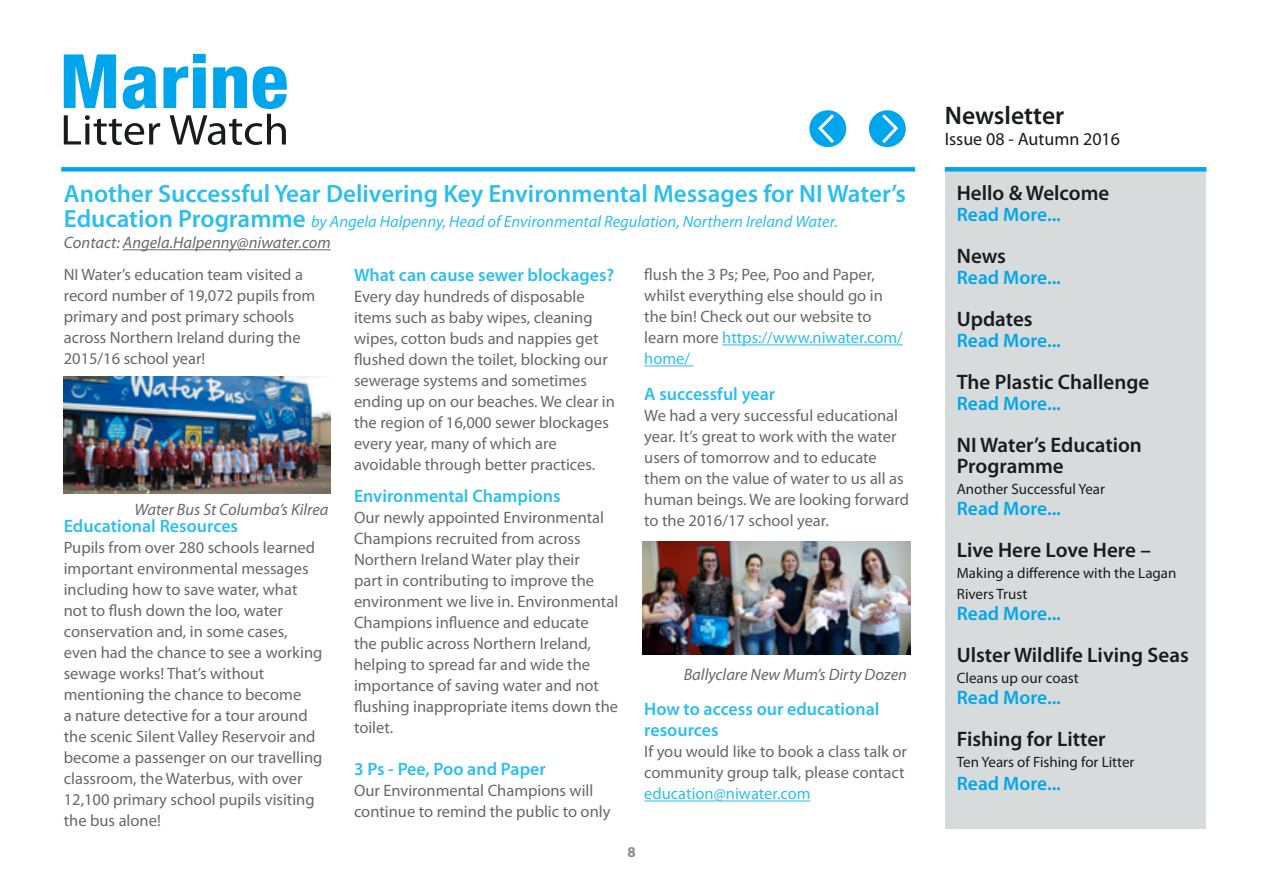
<style>
.page{position:relative;width:1263px;height:893px;background:#fff}
.page>*{position:absolute;margin:0;border:0;box-sizing:border-box;transform-origin:0 0}
.t1{font:600 25.5px "Myriad Pro";color:#1a1b1f}
.Body_text{font:600 25.05px "Myriad Pro";color:#2cbef0}
.t2{font:600 21px/21px "Myriad Pro";color:#1a1b1f}
.t3{font:600 19.5px "Myriad Pro";color:#00a6eb}
.Body_text-2{font:600 18px/21px "Myriad Pro";color:#2cbef0}
.t4{font:18px "Myriad Pro";color:#1a1b1f}
.Body_text-3{font:16.5px/21px "Myriad Pro";color:#68676b}
.Body_text-4{font:italic 16.5px "Myriad Pro";color:#68676b}
.Body_text-5{font:italic 16.5px "Myriad Pro";color:#2cbef0}
.t5{font:15px/21px "Myriad Pro";color:#1a1b1f}
.t6{font:700 15px "Myriad Pro";color:#948784}
.s1{font-weight:600;font-style:normal;font-size:25.05px}
.s2{color:#2cbef0}
</style>
<div class="page">
<div style="left:945px;top:169px;width:261px;height:660px;background:#d8dbdc"></div>
<div style="left:61px;top:167px;width:854px;height:5px;background:#00a6eb"></div>
<div style="left:945px;top:167px;width:261px;height:5px;background:#00a6eb"></div>
<svg style="left:64px;top:54px;width:223px;height:91px"></svg>
<div style="left:809px;top:110px;width:37px;height:37px;background:#00a6eb;border-radius:50%"></div>
<svg style="left:816px;top:111px;width:21px;height:35px"></svg>
<div style="left:869px;top:110px;width:37px;height:37px;background:#00a6eb;border-radius:50%"></div>
<svg style="left:879px;top:111px;width:21px;height:35px"></svg>
<hr style="left:722px;top:344px;width:181px;height:1px;background:#2cbef0">
<hr style="left:644px;top:365px;width:50px;height:1px;background:#2cbef0">
<hr style="left:644px;top:800px;width:166px;height:1px;background:#2cbef0">
<img style="left:64px;top:377px;width:266px;height:116px">
<img style="left:642px;top:541px;width:268px;height:114px">
<hr style="left:123px;top:249px;width:208px;height:1px;background:#68676b">
<p class="Body_text" style="left:64px;top:177px;width:843px">Another Successful Year Delivering Key Environmental Messages for NI Water’s</p>
<p class="Body_text-5" style="left:64px;top:211px;width:775px"><span class="s1">Education Programme</span> by Angela Halpenny, Head of Environmental Regulation, Northern Ireland Water.</p>
<p class="Body_text-4" style="left:64px;top:232px;width:268px">Contact: Angela.Halpenny@niwater.com</p>
<p class="Body_text-3" style="left:64px;top:264px;width:253px">NI Water’s education team visited a record number of 19,072 pupils from primary and post primary schools across Northern Ireland during the<br>2015/16 school year!</p>
<p class="Body_text-4" style="left:134px;top:500px;width:196px">Water Bus St Columba’s Kilrea</p>
<p class="Body_text-2" style="left:64px;top:515px;width:176px">Educational Resources</p>
<p class="Body_text-3" style="left:64px;top:537px;width:260px">Pupils from over 280 schools learned important environmental messages including how to save water, what not to flush down the loo, water conservation and, in some cases, even had the chance to see a working sewage works! That’s without mentioning the chance to become<br>a nature detective for a tour around the scenic Silent Valley Reservoir and become a passenger on our travelling classroom, the Waterbus, with over 12,100 primary school pupils visiting the bus alone!</p>
<p class="Body_text-2" style="left:354px;top:264px;width:262px">What can cause sewer blockages?</p>
<p class="Body_text-3" style="left:354px;top:286px;width:262px">Every day hundreds of disposable items such as baby wipes, cleaning wipes, cotton buds and nappies get flushed down the toilet, blocking our sewerage systems and sometimes ending up on our beaches. We clear in the region of 16,000 sewer blockages every year, many of which are avoidable through better practices.</p>
<p class="Body_text-2" style="left:354px;top:485px;width:208px">Environmental Champions</p>
<p class="Body_text-3" style="left:354px;top:507px;width:266px">Our newly appointed Environmental<br>Champions recruited from across<br>Northern Ireland Water play their<br>part in contributing to improve the environment we live in. Environmental<br>Champions influence and educate<br>the public across Northern Ireland, helping to spread far and wide the importance of saving water and not flushing inappropriate items down the toilet.</p>
<p class="Body_text-2" style="left:354px;top:758px;width:193px">3 Ps - Pee, Poo and Paper</p>
<p class="Body_text-3" style="left:354px;top:780px;width:258px">Our Environmental Champions will continue to remind the public to only</p>
<p class="Body_text-3" style="left:644px;top:264px;width:260px">flush the 3 Ps; Pee, Poo and Paper, whilst everything else should go in the bin! Check out our website to learn more <span class="s2">https://www.niwater.com/ home/</span></p>
<p class="Body_text-2" style="left:644px;top:383px;width:133px">A successful year</p>
<p class="Body_text-3" style="left:644px;top:405px;width:266px">We had a very successful educational year. It’s great to work with the water users of tomorrow and to educate them on the value of water to us all as human beings. We are looking forward to the 2016/17 school year.</p>
<p class="Body_text-4" style="left:684px;top:664px;width:225px">Ballyclare New Mum’s Dirty Dozen</p>
<p class="Body_text-2" style="left:644px;top:698px;width:237px">How to access our educational resources</p>
<p class="Body_text-3" style="left:644px;top:741px;width:264px">If you would like to book a class talk or community group talk, please contact <span class="s2">education@niwater.com</span></p>
<p class="t6" style="left:627px;top:843px;width:10px">8</p>
<h1 class="t1" style="left:945px;top:99px;width:121px">Newsletter</h1>
<p class="t4" style="left:945px;top:128px;width:177px">Issue 08 - Autumn 2016</p>
<p class="t2" style="left:957px;top:182px;width:154px">Hello &amp; Welcome</p>
<p class="t3" style="left:957px;top:202px;width:106px">Read More...</p>
<p class="t2" style="left:957px;top:245px;width:51px">News</p>
<p class="t3" style="left:957px;top:265px;width:106px">Read More...</p>
<p class="t2" style="left:957px;top:308px;width:77px">Updates</p>
<p class="t3" style="left:957px;top:328px;width:106px">Read More...</p>
<p class="t2" style="left:957px;top:371px;width:194px">The Plastic Challenge</p>
<p class="t3" style="left:957px;top:391px;width:106px">Read More...</p>
<p class="t2" style="left:957px;top:434px;width:187px">NI Water’s Education<br>Programme</p>
<p class="t5" style="left:957px;top:478px;width:150px">Another Successful Year</p>
<p class="t3" style="left:957px;top:496px;width:106px">Read More...</p>
<p class="t2" style="left:957px;top:539px;width:196px">Live Here Love Here –</p>
<p class="t5" style="left:957px;top:562px;width:221px">Making a difference with the Lagan<br>Rivers Trust</p>
<p class="t3" style="left:957px;top:601px;width:106px">Read More...</p>
<p class="t2" style="left:957px;top:644px;width:233px">Ulster Wildlife Living Seas</p>
<p class="t5" style="left:957px;top:667px;width:123px">Cleans up our coast</p>
<p class="t3" style="left:957px;top:685px;width:106px">Read More...</p>
<p class="t2" style="left:957px;top:728px;width:150px">Fishing for Litter</p>
<p class="t5" style="left:957px;top:751px;width:179px">Ten Years of Fishing for Litter</p>
<p class="t3" style="left:957px;top:771px;width:106px">Read More...</p>
</div>
